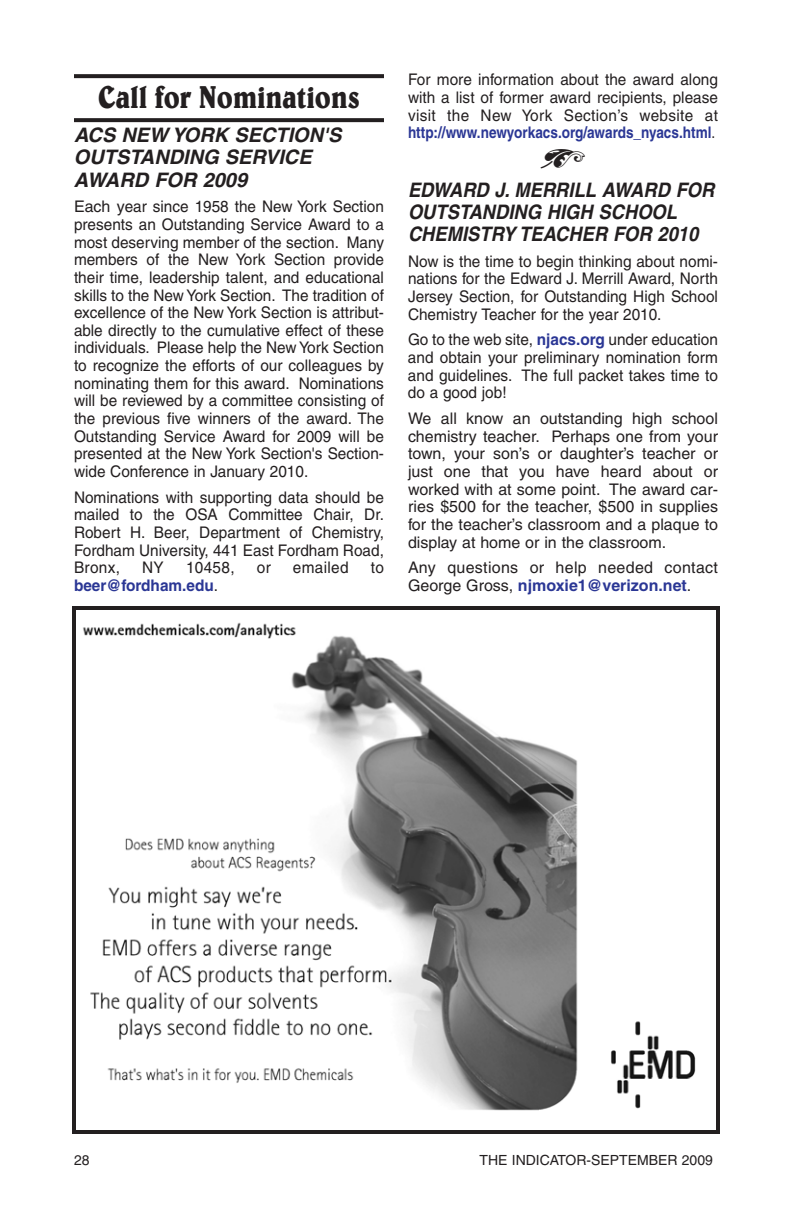
<style>
.page{position:relative;width:792px;height:1224px;background:#fff}
.page>*{position:absolute;margin:0;border:0;box-sizing:border-box;transform-origin:0 0}
.t1{font:36px "Type Embellishments One Let Plain";color:#231f20}
.t2{font:700 32px "Belwe";color:#231f20;scale:.8 1}
.t3{font:italic 700 20px/22.2px "Helvetica";color:#231f20;scale:.92 1}
.t4{font:italic 700 20px/22.2px "Helvetica";color:#231f20}
.t5{font:16px/17.6px "Helvetica";color:#231f20;text-align:justify}
.t6{font:16px/17.6px "Helvetica";color:#231f20;text-align:justify;scale:.96 1}
.t7{font:16px/17.6px "Helvetica";letter-spacing:.02em;color:#231f20}
.t8{font:700 16px "Helvetica";color:#2b3795;scale:.96 1}
.t9{font:16px "Helvetica";letter-spacing:.02em;color:#231f20;scale:.96 1}
.t10{font:14px "Helvetica";color:#231f20}
.s1{font-weight:400;color:#231f20}
.s2{font-weight:700;color:#2b3795}
</style>
<div class="page">
<svg style="left:74px;top:74px;width:310px;height:4px"></svg>
<svg style="left:74px;top:118px;width:310px;height:4px"></svg>
<img style="left:83px;top:622px;width:613px;height:489px">
<div style="left:72px;top:606px;width:648px;height:528px;border:4px solid #231f20"></div>
<h2 class="t2" style="left:98px;top:86px;width:328px">Call for Nominations</h2>
<p class="t4" style="left:74px;top:126px;width:273px">ACS NEW YORK SECTION'S<br>OUTSTANDING SERVICE<br>AWARD FOR 2009</p>
<p class="t5" style="left:74px;top:199px;width:312px">Each year since 1958 the New York Section presents an Outstanding Service Award to a most deserving member of the section. Many members of the New York Section provide their time, leadership talent, and educational skills to the New York Section. The tradition of excellence of the New York Section is attribut&shy;able directly to the cumulative effect of these individuals. Please help the New York Section to recognize the efforts of our colleagues by nominating them for this award. Nominations will be reviewed by a committee consisting of the previous five winners of the award. The Outstanding Service Award for 2009 will be presented at the New York Section's Section&shy;wide Conference in January 2010.</p>
<p class="t6" style="left:74px;top:490px;width:324px">Nominations with supporting data should be mailed to the OSA Committee Chair, Dr.<br>Robert H. Beer, Department of Chemistry, Fordham University, 441 East Fordham Road, Bronx,</p>
<p class="t6" style="left:142px;top:560px;width:24px">NY</p>
<p class="t6" style="left:186px;top:560px;width:52px">10458,</p>
<p class="t6" style="left:257px;top:560px;width:16px">or</p>
<p class="t9" style="left:293px;top:562px;width:60px">emailed</p>
<p class="t6" style="left:371px;top:560px;width:15px">to</p>
<p class="t8" style="left:74px;top:579px;width:152px">beer@fordham.edu<span class="s1">.</span></p>
<p class="t6" style="left:408px;top:73px;width:324px">For more information about the award along with a list of former award recipients, please visit the New York Section’s website at <span class="s2">http://www.newyorkacs.org/awards_nyacs.html</span>.</p>
<h1 class="t1" style="left:539px;top:137px;width:49px">+</h1>
<p class="t3" style="left:408px;top:181px;width:339px">EDWARD J. MERRILL AWARD FOR<br>OUTSTANDING HIGH SCHOOL<br>CHEMISTRY TEACHER FOR 2010</p>
<p class="t6" style="left:408px;top:254px;width:324px">Now is the time to begin thinking about nomi&shy;nations for the Edward J. Merrill Award, North Jersey Section, for Outstanding High School Chemistry Teacher for the year 2010.</p>
<p class="t6" style="left:408px;top:332px;width:324px">Go to the web site, <span class="s2">njacs.org</span> under education and obtain your preliminary nomination form and guidelines. The full packet takes time to do a good job!</p>
<p class="t5" style="left:408px;top:411px;width:312px">We all know an outstanding high school chemistry teacher. Perhaps one from your town, your son’s or daughter’s teacher or just one that you have heard about or worked with at some point. The award car&shy;ries $500 for the teacher, $500 in supplies for the teacher’s classroom and a plaque to display at home or in the classroom.</p>
<p class="t7" style="left:408px;top:560px;width:311px">Any questions or help needed contact<br>George Gross, <span class="s2">njmoxie1@verizon.net</span>.</p>
<p class="t10" style="left:74px;top:1155px;width:17px">28</p>
<p class="t10" style="left:480px;top:1155px;width:235px">THE INDICATOR-SEPTEMBER 2009</p>
</div>
